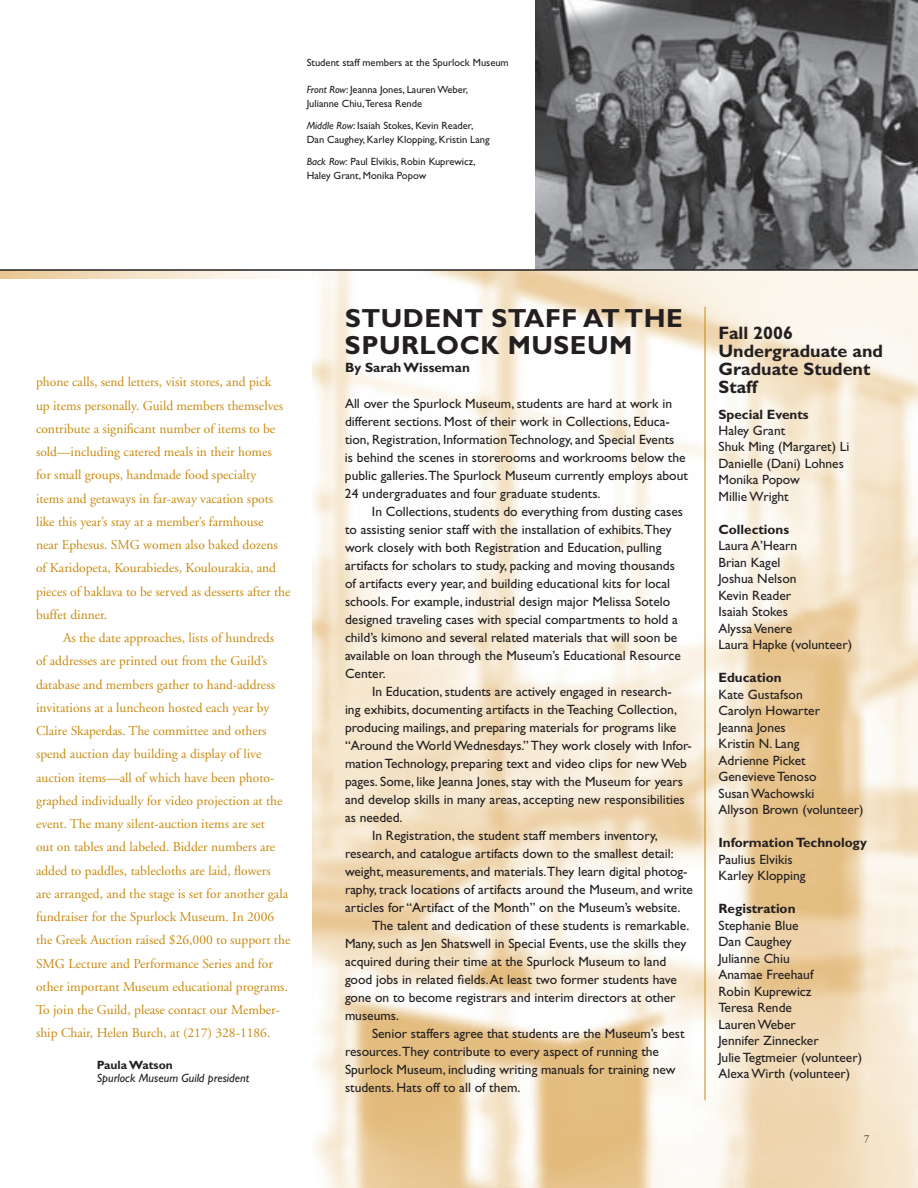
<style>
.page{position:relative;width:918px;height:1188px;background:#fff}
.page>*{position:absolute;margin:0;border:0;box-sizing:border-box;transform-origin:0 0}
.t1{font:700 26.25px "Gill Sans";color:#231f20}
.t2{font:700 18px/18px "Gill Sans";color:#231f20}
.t3{font:13.5px/16.5px "Gill Sans";color:#231f20}
.t4{font:13.5px/23.2px "Adobe Garamond";color:#c8890e}
.t5{font:700 13.5px "Gill Sans";color:#231f20}
.t6{font:italic 12px "Gill Sans";color:#231f20}
.t7{font:700 12px "Gill Sans";color:#231f20}
.t8{font:10.5px/13.5px "Gill Sans";color:#231f20}
.s1{font-style:italic}
</style>
<div class="page">
<svg style="left:0;top:271px;width:272px;height:8px;background:#f3e1c5"></svg>
<img style="left:312px;top:271px;width:606px;height:917px">
<img style="left:536px;top:0;width:382px;height:269px">
<hr style="left:0;top:269px;width:918px;height:2px;background:#231f20">
<hr style="left:705px;top:307px;width:1px;height:793px;background:#c8890e">
<p class="t8" style="left:307px;top:56px;width:203px">Student staff members at the Spurlock Museum</p>
<p class="t8" style="left:307px;top:83px;width:163px"><span class="s1">Front Row</span>: Jeanna Jones, Lauren Weber,<br>Julianne Chiu,Teresa Rende</p>
<p class="t8" style="left:307px;top:119px;width:184px"><span class="s1">Middle Row</span>:I saiah Stokes, Kevin Reader,<br>Dan Caughey, Karley Klopping, Kristin Lang</p>
<p class="t8" style="left:307px;top:155px;width:170px"><span class="s1">Back Row:</span> Paul Elvikis, Robin Kuprewicz,<br>Haley Grant, Monika Popow</p>
<p class="t4" style="left:36px;top:371px;width:256px">phone calls, send letters, visit stores, and pick<br>up items personally. Guild members themselves contribute a significant number of items to be sold—including catered meals in their homes<br>for small groups, handmade food specialty<br>items and getaways in far-away vacation spots like this year’s stay at a member’s farmhouse<br>near Ephesus. SMG women also baked dozens of Karidopeta, Kourabiedes, Koulourakia, and pieces of baklava to be served as desserts after the buffet dinner.</p>
<p class="t4" style="left:36px;top:627px;width:256px;text-indent:27px">As the date approaches, lists of hundreds<br>of addresses are printed out from the Guild’s database and members gather to hand-address invitations at a luncheon hosted each year by Claire Skaperdas. The committee and others spend auction day building a display of live auction items—all of which have been photo&shy;graphed individually for video projection at the event. The many silent-auction items are set<br>out on tables and labeled. Bidder numbers are added to paddles, tablecloths are laid, flowers<br>are arranged, and the stage is set for another gala fundraiser for the Spurlock Museum. In 2006 the Greek Auction raised $26,000 to support the SMG Lecture and Performance Series and for other important Museum educational programs.<br>To join the Guild, please contact our Member&shy;ship Chair, Helen Burch, at (217) 328-1186.</p>
<p class="t7" style="left:97px;top:1058px;width:78px">Paula Watson</p>
<p class="t6" style="left:97px;top:1071px;width:154px">Spurlock Museum Guild president</p>
<h1 class="t1" style="left:345px;top:303px;width:21px">STUDENT</h1>
<h1 class="t1" style="left:492px;top:303px;width:19px">STA</h1>
<h1 class="t1" style="left:545px;top:303px;width:99px">FF AT THE</h1>
<h1 class="t1" style="left:345px;top:330px;width:20px">SPURLO</h1>
<h1 class="t1" style="left:460px;top:330px;width:70px">CK MUSEUM</h1>
<p class="t5" style="left:345px;top:360px;width:126px">By Sarah Wisseman</p>
<p class="t3" style="left:345px;top:395px;width:344px;line-height:18px">All over the Spurlock Museum, students are hard at work in different sections. Most of their work in Collections, Educa&shy;tion, Registration, Information Technology, and Special Events<br>is behind the scenes in storerooms and workrooms below the public galleries.The Spurlock Museum currently employs about 24 undergraduates and four graduate students.</p>
<p class="t3" style="left:345px;top:503px;width:340px;line-height:18px;text-indent:27px">In Collections, students do everything from dusting cases to assisting senior staff with the installation of exhibits.They work closely with both Registration and Education, pulling artifacts for scholars to study, packing and moving thousands of artifacts every year, and building educational kits for local schools. For example, industrial design major Melissa Sotelo designed traveling cases with special compartments to hold a child’s kimono and several related materials that will soon be available on loan through the Museum’s Educational Resource Center.</p>
<p class="t3" style="left:372px;top:683px;width:301px">In Education, students are actively engaged in research-</p>
<p class="t3" style="left:345px;top:701px;width:333px">ing exhibits, documenting artifacts in the Teaching Collection,</p>
<p class="t3" style="left:345px;top:719px;width:333px">producing mailings, and preparing materials for programs like</p>
<p class="t3" style="left:345px;top:737px;width:348px">“Around the World Wednesdays.” They work closely with Infor-</p>
<p class="t3" style="left:345px;top:755px;width:344px">mation Technology, preparing text and video clips for new Web</p>
<p class="t3" style="left:345px;top:773px;width:340px">pages. Some, like Jeanna Jones, stay with the Museum for years</p>
<p class="t3" style="left:345px;top:791px;width:341px">and develop skills in many areas, accepting new responsibilities</p>
<p class="t3" style="left:345px;top:809px;width:59px">as needed.</p>
<p class="t3" style="left:372px;top:827px;width:287px">In Registration, the student staff members inventory,</p>
<p class="t3" style="left:345px;top:845px;width:330px">research, and catalogue artifacts down to the smallest detail:</p>
<p class="t3" style="left:345px;top:863px;width:344px">weight, measurements, and materials.They learn digital photog-</p>
<p class="t3" style="left:345px;top:881px;width:349px">raphy, track locations of artifacts around the Museum, and write</p>
<p class="t3" style="left:345px;top:899px;width:337px">articles for “Artifact of the Month” on the Museum’s website.</p>
<p class="t3" style="left:372px;top:917px;width:319px">The talent and dedication of these students is remarkable.</p>
<p class="t3" style="left:345px;top:935px;width:343px">Many, such as Jen Shatswell in Special Events, use the skills they</p>
<p class="t3" style="left:345px;top:953px;width:323px">acquired during their time at the Spurlock Museum to land</p>
<p class="t3" style="left:345px;top:971px;width:334px">good jobs in related fields. At least two former students have</p>
<p class="t3" style="left:345px;top:989px;width:332px">gone on to become registrars and interim directors at other</p>
<p class="t3" style="left:345px;top:1007px;width:55px">museums.</p>
<p class="t3" style="left:372px;top:1025px;width:314px">Senior staffers agree that students are the Museum’s best</p>
<p class="t3" style="left:345px;top:1043px;width:316px">resources.They contribute to every aspect of running the</p>
<p class="t3" style="left:345px;top:1061px;width:332px">Spurlock Museum, including writing manuals for training new</p>
<p class="t3" style="left:345px;top:1079px;width:177px">students. Hats off to all of them.</p>
<h2 class="t2" style="left:718px;top:324px;width:166px">Fall 2006<br>Undergraduate and<br>Graduate Student<br>Staff</h2>
<p class="t5" style="left:718px;top:406px;width:92px">Special Events</p>
<p class="t3" style="left:718px;top:422px;width:132px">Haley Grant<br>Shuk Ming (Margaret) Li<br>Danielle (Dani) Lohnes<br>Monika Popow<br>Millie Wright</p>
<p class="t5" style="left:718px;top:521px;width:72px">Collections</p>
<p class="t3" style="left:718px;top:538px;width:135px">Laura A’Hearn<br>Brian Kagel<br>Joshua Nelson<br>Kevin Reader<br>Isaiah Stokes<br>Alyssa Venere<br>Laura Hapke (volunteer)</p>
<p class="t5" style="left:719px;top:670px;width:65px">Education</p>
<p class="t3" style="left:719px;top:686px;width:147px">Kate Gustafson<br>Carolyn Howarter<br>Jeanna Jones<br>Kristin N. Lang<br>Adrienne Picket<br>Genevieve Tenoso<br>Susan Wachowski<br>Allyson Brown (volunteer)</p>
<p class="t5" style="left:719px;top:835px;width:150px">Information Technology</p>
<p class="t3" style="left:719px;top:851px;width:89px">Paulius Elvikis<br>Karley Klopping</p>
<p class="t5" style="left:719px;top:901px;width:79px">Registration</p>
<p class="t3" style="left:718px;top:917px;width:145px">Stephanie Blue<br>Dan Caughey<br>Julianne Chiu<br>Anamae Freehauf<br>Robin Kuprewicz<br>Teresa Rende<br>Lauren Weber<br>Jennifer Zinnecker<br>Julie Tegtmeier (volunteer)<br>Alexa Wirth (volunteer)</p>
</div>
